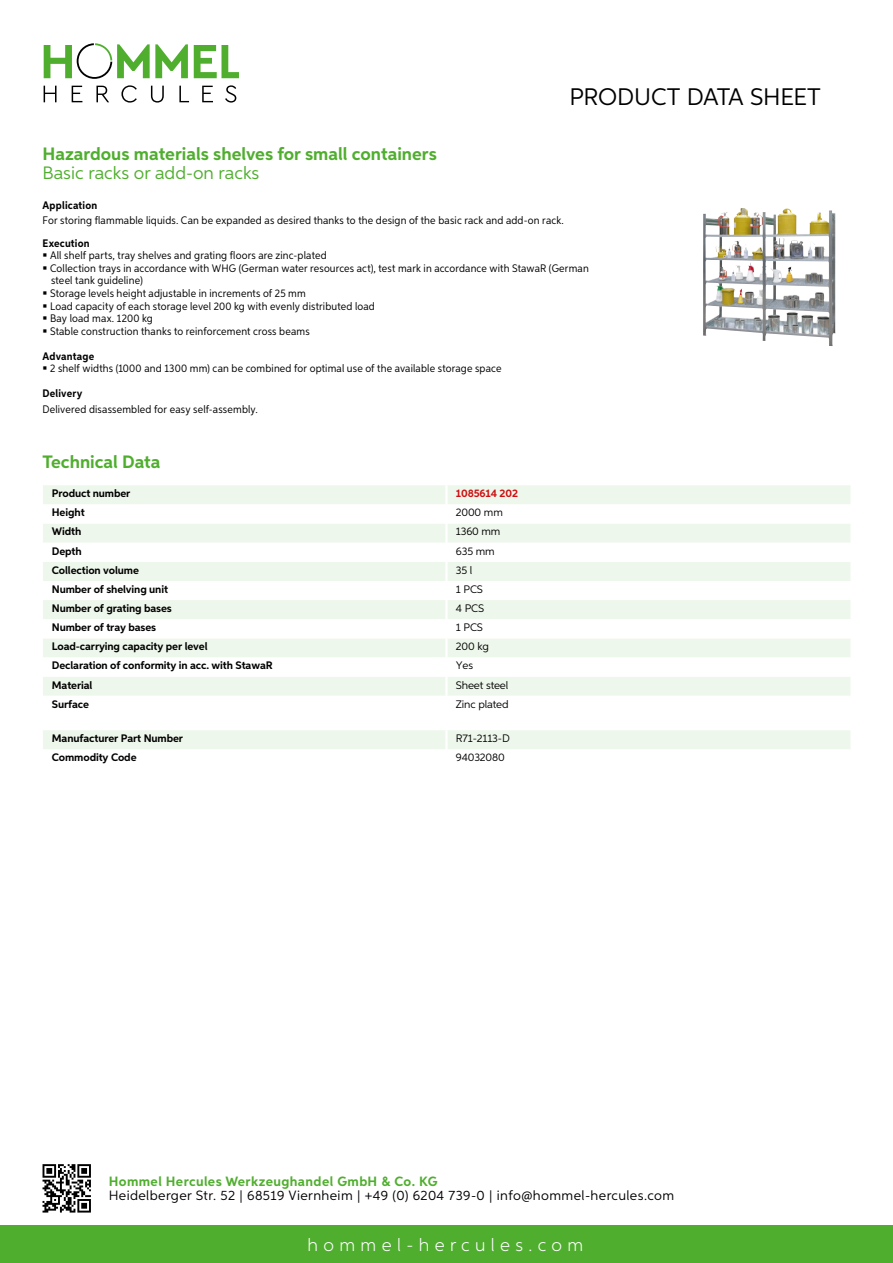
<style>
.page{position:relative;width:893px;height:1263px;background:#fff}
.page>*{position:absolute;margin:0;border:0;box-sizing:border-box;transform-origin:0 0}
.t1{font:24px "Aspira";letter-spacing:-.01em;color:#000}
.t2{font:700 18px "Aspira";color:#50ae2f}
.t3{font:18px "Aspira";color:#50ae2f}
.t4{font:300 18px "Aspira";letter-spacing:.3em;color:#fff}
.t5{font:13.5px "Aspira";letter-spacing:.03em;color:#000}
.t6{font:700 13.5px "Aspira";letter-spacing:.03em;color:#50ae2f}
.t7{font:10.95px/12.6px "Aspira Nar";letter-spacing:.015em;color:#000}
.t8{font:700 10.95px "Aspira";letter-spacing:-.01em;color:#000}
.t9{font:10.95px "Aspira";letter-spacing:-.01em;color:#000}
.t10{font:700 10.95px "Aspira Nar";letter-spacing:.015em;color:#000}
.t11{font:700 10.95px "Aspira";letter-spacing:-.01em;color:#cd1013}
</style>
<div class="page">
<div style="left:0;top:1226px;width:893px;height:37px;background:#50ae2f"></div>
<svg style="left:43px;top:1164px;width:48px;height:48px"></svg>
<svg style="left:194px;top:45px;width:45px;height:33px"></svg>
<svg style="left:44px;top:43px;width:144px;height:36px"></svg>
<svg style="left:44px;top:86px;width:13px;height:16px"></svg>
<svg style="left:72px;top:86px;width:10px;height:16px"></svg>
<svg style="left:96px;top:86px;width:13px;height:16px"></svg>
<svg style="left:121px;top:85px;width:16px;height:18px"></svg>
<svg style="left:151px;top:86px;width:13px;height:17px"></svg>
<svg style="left:179px;top:86px;width:10px;height:16px"></svg>
<svg style="left:202px;top:86px;width:11px;height:16px"></svg>
<svg style="left:225px;top:85px;width:11px;height:18px"></svg>
<div style="left:43px;top:485px;width:807px;height:19px;background:#eef7eb"></div>
<svg style="left:43px;top:524px;width:807px;height:172px;fill:#eef7eb"></svg>
<hr style="left:445px;top:485px;width:3px;height:19px;background:#fff">
<hr style="left:445px;top:523px;width:3px;height:20px;background:#fff">
<hr style="left:445px;top:543px;width:3px;height:19px;background:#fff">
<hr style="left:445px;top:562px;width:3px;height:19px;background:#fff">
<hr style="left:445px;top:581px;width:3px;height:19px;background:#fff">
<hr style="left:445px;top:600px;width:3px;height:19px;background:#fff">
<hr style="left:445px;top:619px;width:3px;height:19px;background:#fff">
<hr style="left:445px;top:638px;width:3px;height:19px;background:#fff">
<hr style="left:445px;top:657px;width:3px;height:20px;background:#fff">
<hr style="left:445px;top:677px;width:3px;height:19px;background:#fff">
<div style="left:43px;top:730px;width:807px;height:19px;background:#eef7eb"></div>
<img style="left:703px;top:208px;width:133px;height:138px">
<h1 class="t1" style="left:569px;top:82px;width:253px">Product data sh eet</h1>
<h2 class="t2" style="left:43px;top:142px;width:396px">Hazardous materials shelves for small containers</h2>
<h2 class="t3" style="left:43px;top:162px;width:218px">Basic racks or add-on racks</h2>
<p class="t10" style="left:43px;top:199px;width:56px">Application</p>
<p class="t7" style="left:43px;top:214px;width:523px">For storing flammable liquids. Can be expanded as desired thanks to the design of the basic rack and add-on rack.</p>
<p class="t10" style="left:43px;top:236px;width:49px">Execution</p>
<p class="t7" style="left:50px;top:249px;width:540px">All shelf parts, tray shelves and grating floors are zinc-plated<br>Collection trays in accordance with WHG (German water resources act), test mark in accordance with StawaR (German steel tank guideline)<br>Storage levels height adjustable in increments of 25 mm<br>Load capacity of each storage level 200 kg with evenly distributed load<br>Bay load max. 1200 kg<br>Stable construction thanks to reinforcement cross beams</p>
<p class="t10" style="left:43px;top:349px;width:53px">Advantage</p>
<p class="t7" style="left:50px;top:362px;width:453px">2 shelf widths (1000 and 1300 mm) can be combined for optimal use of the available storage space</p>
<p class="t10" style="left:43px;top:387px;width:41px">Delivery</p>
<p class="t7" style="left:43px;top:402px;width:217px">Delivered disassembled for easy self-assembly.</p>
<h2 class="t2" style="left:43px;top:451px;width:120px">Technical Data</h2>
<p class="t8" style="left:52px;top:487px;width:80px">Product number</p>
<p class="t11" style="left:456px;top:487px;width:64px">1085614 202</p>
<p class="t8" style="left:52px;top:506px;width:34px">Height</p>
<p class="t9" style="left:456px;top:506px;width:49px">2000 mm</p>
<p class="t8" style="left:52px;top:525px;width:31px">Width</p>
<p class="t9" style="left:456px;top:525px;width:46px">1360 mm</p>
<p class="t8" style="left:52px;top:544px;width:31px">Depth</p>
<p class="t9" style="left:456px;top:544px;width:40px">635 mm</p>
<p class="t8" style="left:52px;top:563px;width:89px">Collection volume</p>
<p class="t9" style="left:456px;top:563px;width:18px">35 l</p>
<p class="t8" style="left:52px;top:582px;width:118px">Number of shelving unit</p>
<p class="t9" style="left:456px;top:582px;width:29px">1 PCS</p>
<p class="t8" style="left:52px;top:601px;width:122px">Number of grating bases</p>
<p class="t9" style="left:456px;top:601px;width:30px">4 PCS</p>
<p class="t8" style="left:52px;top:621px;width:106px">Number of tray bases</p>
<p class="t9" style="left:456px;top:621px;width:29px">1 PCS</p>
<p class="t8" style="left:52px;top:640px;width:157px">Load-carrying capacity per level</p>
<p class="t9" style="left:456px;top:640px;width:35px">200 kg</p>
<p class="t8" style="left:52px;top:659px;width:222px">Declaration of conformity in acc. with StawaR</p>
<p class="t9" style="left:456px;top:659px;width:19px">Yes</p>
<p class="t8" style="left:52px;top:678px;width:42px">Material</p>
<p class="t9" style="left:456px;top:678px;width:54px">Sheet steel</p>
<p class="t8" style="left:52px;top:697px;width:39px">Surface</p>
<p class="t9" style="left:456px;top:697px;width:54px">Zinc plated</p>
<p class="t8" style="left:52px;top:732px;width:133px">Manufacturer Part Number</p>
<p class="t9" style="left:456px;top:732px;width:54px">R71-2113-D</p>
<p class="t8" style="left:52px;top:751px;width:86px">Commodity Code</p>
<p class="t9" style="left:456px;top:751px;width:51px">94032080</p>
<p class="t6" style="left:109px;top:1172px;width:330px">Hommel Hercules Werkzeughandel GmbH &amp; Co. KG</p>
<p class="t5" style="left:109px;top:1187px;width:567px">Heidelberger Str. 52 | 68519 Viernheim | +49 (0) 6204 739-0 | info@hommel-hercules.com</p>
<h2 class="t4" style="left:307px;top:1234px;width:277px">hommel-hercules.com</h2>
</div>
